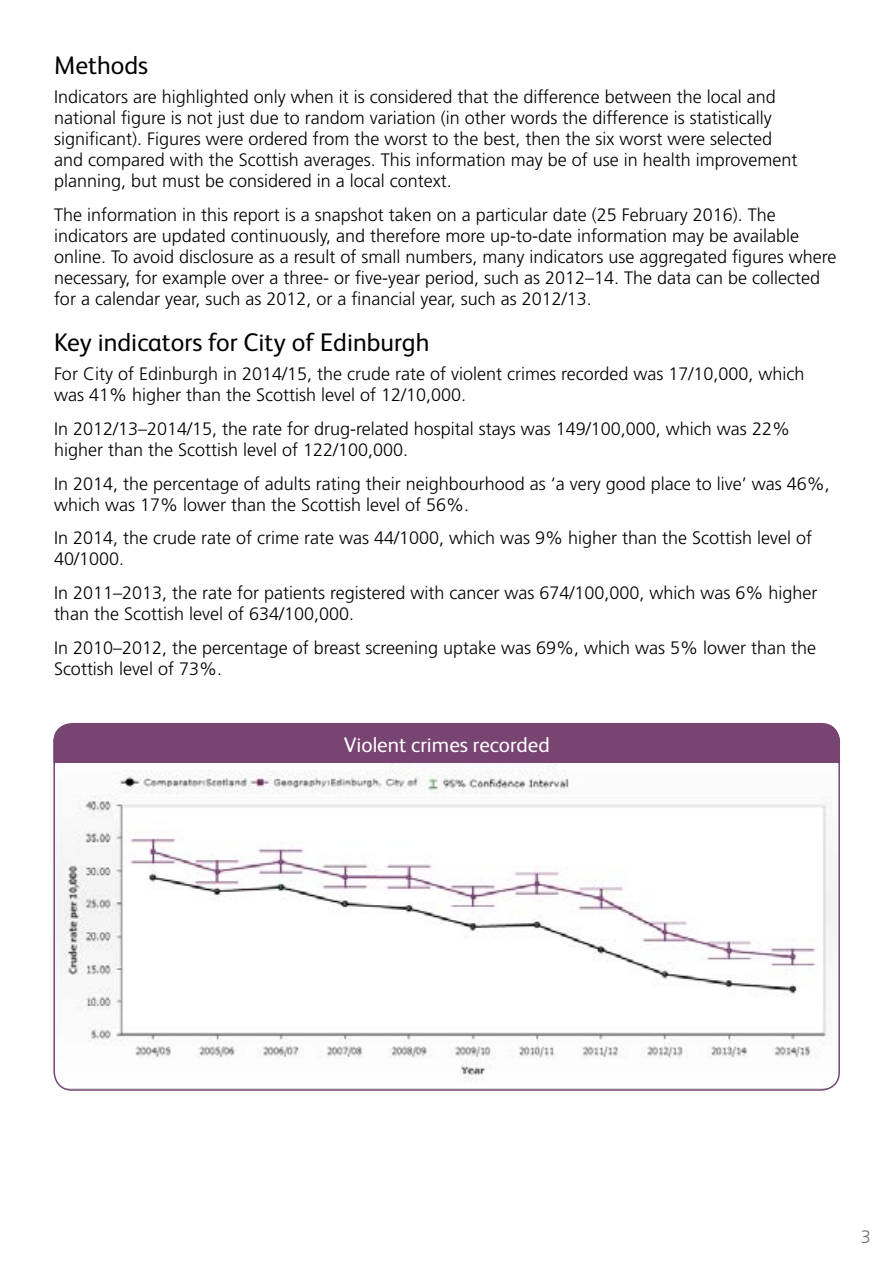
<style>
.page{position:relative;width:893px;height:1263px;background:#fff}
.page>*{position:absolute;margin:0;border:0;box-sizing:border-box;transform-origin:0 0}
.B_head{font:25.5px "FS Albert";color:#000}
.table_head{font:21px "FS Albert";color:#fff}
.Body_Text{font:300 18px/21px "Frutiger LT Std";color:#000}
.t1{font:300 18px "Frutiger LT Std";color:#706f6f}
</style>
<div class="page">
<img style="left:56px;top:763px;width:782px;height:325px">
<div style="left:53px;top:724px;width:787px;height:39px;background:#784472"></div>
<h2 class="B_head" style="left:54px;top:48px;width:96px">Methods</h2>
<p class="Body_Text" style="left:54px;top:87px;width:745px">Indicators are highlighted only when it is considered that the difference between the local and national figure is not just due to random variation (in other words the difference is statistically significant). Figures were ordered from the worst to the best, then the six worst were selected and compared with the Scottish averages. This information may be of use in health improvement planning, but must be considered in a local context.</p>
<p class="Body_Text" style="left:54px;top:204px;width:784px">The information in this report is a snapshot taken on a particular date (25 February 2016). The indicators are updated continuously, and therefore more up-to-date information may be available online. To avoid disclosure as a result of small numbers, many indicators use aggregated figures where necessary, for example over a three- or five-year period, such as 2012–14. The data can be collected for a calendar year, such as 2012, or a financial year, such as 2012/13.</p>
<h2 class="B_head" style="left:54px;top:325px;width:377px">Key indicators for City of Edinburgh</h2>
<p class="Body_Text" style="left:54px;top:364px;width:752px">For City of Edinburgh in 2014/15, the crude rate of violent crimes recorded was 17/10,000, which was 41% higher than the Scottish level of 12/10,000.</p>
<p class="Body_Text" style="left:54px;top:418px;width:737px">In 2012/13–2014/15, the rate for drug-related hospital stays was 149/100,000, which was 22% higher than the Scottish level of 122/100,000.</p>
<p class="Body_Text" style="left:54px;top:473px;width:777px">In 2014, the percentage of adults rating their neighbourhood as ‘a very good place to live’ was 46%, which was 17% lower than the Scottish level of 56%.</p>
<p class="Body_Text" style="left:54px;top:528px;width:760px">In 2014, the crude rate of crime rate was 44/1000, which was 9% higher than the Scottish level of<br>40/1000.</p>
<p class="Body_Text" style="left:54px;top:583px;width:765px">In 2011–2013, the rate for patients registered with cancer was 674/100,000, which was 6% higher than the Scottish level of 634/100,000.</p>
<p class="Body_Text" style="left:54px;top:637px;width:764px">In 2010–2012, the percentage of breast screening uptake was 69%, which was 5% lower than the<br>Scottish level of 73%.</p>
<h3 class="table_head" style="left:344px;top:730px;width:207px">Violent crimes recorded</h3>
<p class="t1" style="left:861px;top:1226px;width:12px">3</p>
</div>
